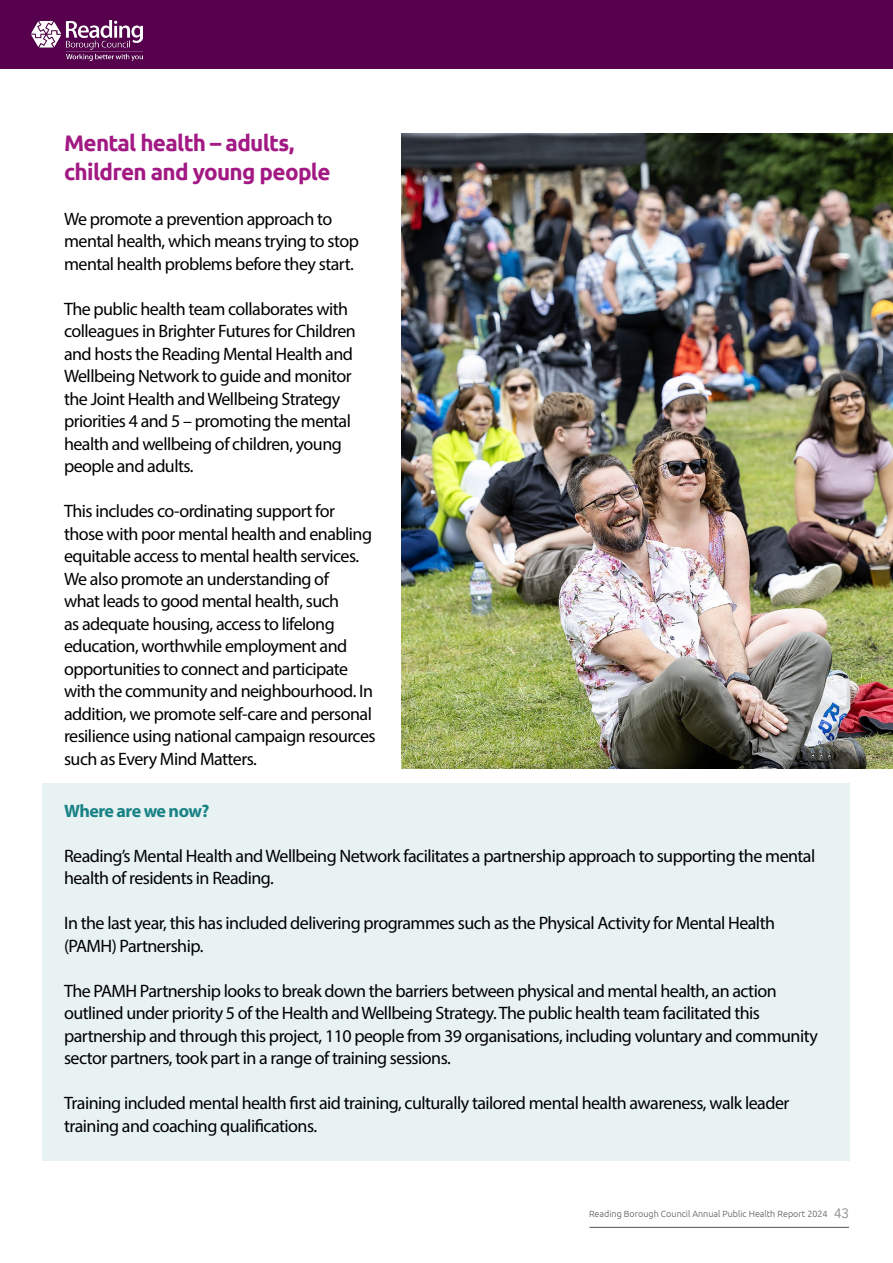
<style>
.page{position:relative;width:893px;height:1263px;background:#fff}
.page>*{position:absolute;margin:0;border:0;box-sizing:border-box;transform-origin:0 0}
.t1{font:700 22.5px/28.5px "Ubuntu";letter-spacing:-.03em;color:#a21984}
.t2{font:18px/22.5px "Myriad Pro";letter-spacing:-.03em;color:#000}
.t3{font:700 18px "Myriad Pro";letter-spacing:-.04em;color:#188286}
.t4{font:300 9px "Ubuntu";color:#575656}
.s1{font-family:"Avenir";font-weight:400;font-size:13.5px;color:#878787}
</style>
<div class="page">
<hr style="left:589px;top:1227px;width:260px;height:1px;background:#575756">
<div style="left:0;top:0;width:893px;height:69px;background:#56004e"></div>
<img style="left:31px;top:20px;width:112px;height:40px">
<div style="left:43px;top:784px;width:807px;height:377px;background:#e8f2f3"></div>
<img style="left:401px;top:134px;width:492px;height:634px">
<p class="t1" style="left:64px;top:129px;width:268px">Mental health – adults, children and young people</p>
<p class="t2" style="left:64px;top:207px;width:296px">We promote a prevention approach to mental health, which means trying to stop mental health problems before they start.</p>
<p class="t2" style="left:64px;top:297px;width:293px">The public health team collaborates with colleagues in Brighter Futures for Children and hosts the Reading Mental Health and Wellbeing Network to guide and monitor the Joint Health and Wellbeing Strategy priorities 4 and 5 – promoting the mental health and wellbeing of children, young people and adults.</p>
<p class="t2" style="left:64px;top:500px;width:313px">This includes co-ordinating support for those with poor mental health and enabling equitable access to mental health services.<br>We also promote an understanding of<br>what leads to good mental health, such<br>as adequate housing, access to lifelong education, worthwhile employment and opportunities to connect and participate with the community and neighbourhood. In addition, we promote self-care and personal resilience using national campaign resources such as Every Mind Matters.</p>
<p class="t3" style="left:64px;top:799px;width:147px">Where are we now?</p>
<p class="t2" style="left:64px;top:844px;width:753px">Reading’s Mental Health and Wellbeing Network facilitates a partnership approach to supporting the mental health of residents in Reading.</p>
<p class="t2" style="left:64px;top:912px;width:712px">In the last year, this has included delivering programmes such as the Physical Activity for Mental Health (PAMH) Partnership.</p>
<p class="t2" style="left:64px;top:979px;width:755px">The PAMH Partnership looks to break down the barriers between physical and mental health, an action outlined under priority 5 of the Health and Wellbeing Strategy. The public health team facilitated this partnership and through this project, 110 people from 39 organisations, including voluntary and community sector partners, took part in a range of training sessions.</p>
<p class="t2" style="left:64px;top:1092px;width:727px">Training included mental health first aid training, culturally tailored mental health awareness, walk leader training and coaching qualifications.</p>
<p class="t4" style="left:589px;top:1208px;width:261px">Reading Borough Council Annual Public Health Report 2024 <span class="s1">43</span></p>
</div>
